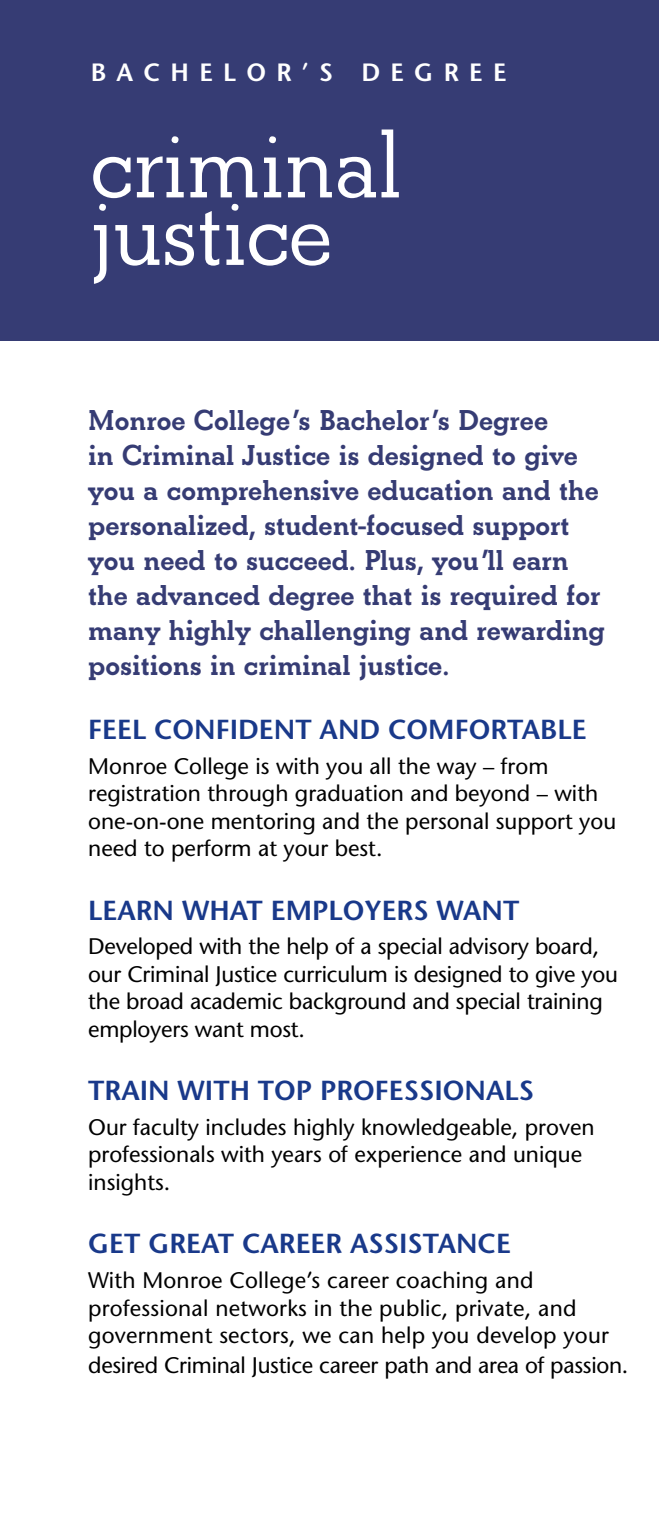
<style>
.page{position:relative;width:659px;height:1530px;background:#fff}
.page>*{position:absolute;margin:0;border:0;box-sizing:border-box;transform-origin:0 0}
.t1{font:102px "Beton Dem";letter-spacing:-.02em;color:#fff}
.t2{font:30px/35px "Beton Bld";color:#363c74}
.t3{font:600 27.5px "Stone Sans";color:#19398a}
.t4{font:600 25px "Stone Sans";letter-spacing:.41em;color:#fff}
.t5{font:22.5px/27.5px "Stone Sans";color:#000}
</style>
<div class="page">
<div style="left:0;top:0;width:659px;height:340px;background:#363c74"></div>
<p class="t4" style="left:91px;top:57px;width:417px">BACHELOR’S DEGREE</p>
<h1 class="t1" style="left:90px;top:95px;width:314px">criminal</h1>
<h1 class="t1" style="left:90px;top:163px;width:244px">justice</h1>
<p class="t2" style="left:88px;top:405px;width:518px">Monroe College’s Bachelor’s Degree<br>in Criminal Justice is designed to give you a comprehensive education and the personalized, student-focused support you need to succeed. Plus, you’ll earn the advanced degree that is required for many highly challenging and rewarding positions in criminal justice.</p>
<p class="t3" style="left:88px;top:713px;width:500px">FEEL CONFIDENT AND COMFORTABLE</p>
<p class="t5" style="left:88px;top:752px;width:529px">Monroe College is with you all the way – from registration through graduation and beyond – with one-on-one mentoring and the personal support you need to perform at your best.</p>
<p class="t3" style="left:88px;top:893px;width:433px">LEARN WHAT EMPLOYERS WANT</p>
<p class="t5" style="left:88px;top:933px;width:531px">Developed with the help of a special advisory board, our Criminal Justice curriculum is designed to give you the broad academic background and special training employers want most.</p>
<p class="t3" style="left:88px;top:1074px;width:447px">TRAIN WITH TOP PROFESSIONALS</p>
<p class="t5" style="left:88px;top:1113px;width:508px">Our faculty includes highly knowledgeable, proven professionals with years of experience and unique insights.</p>
<p class="t3" style="left:88px;top:1227px;width:424px">GET GREAT CAREER ASSISTANCE</p>
<p class="t5" style="left:88px;top:1267px;width:522px">With Monroe College’s career coaching and professional networks in the public, private, and government sectors, we can help you develop your</p>
<p class="t5" style="left:88px;top:1352px;width:542px">desired Criminal Justice career path and area of passion.</p>
</div>
